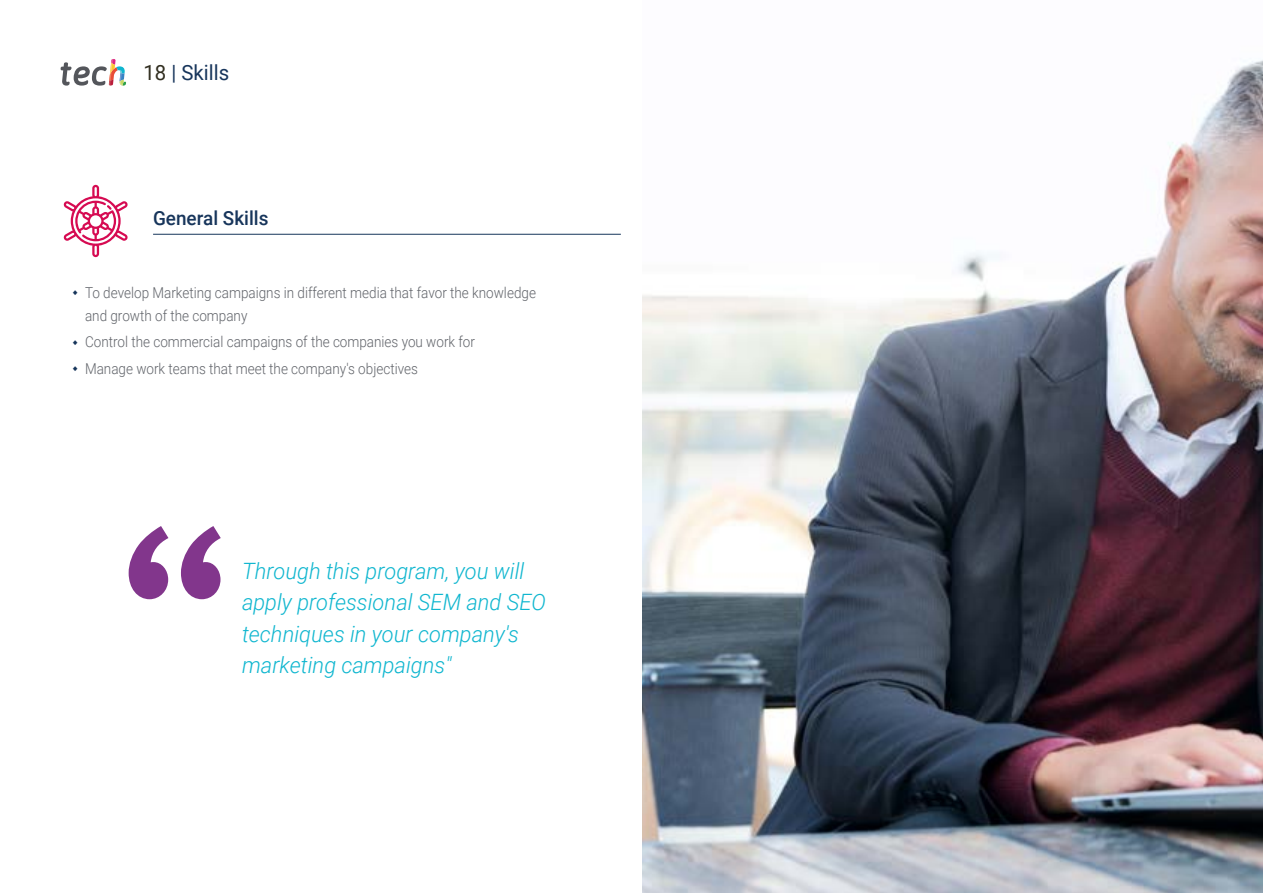
<style>
.page{position:relative;width:1263px;height:893px;background:#fff}
.page>*{position:absolute;margin:0;border:0;box-sizing:border-box;transform-origin:0 0}
.t1{font:italic 300 22.5px/31.5px "Roboto";color:#0fb6cf}
.t2{font:21px "Roboto";color:#17355b}
.t3{font:500 19.5px "Roboto";color:#17355b}
.t4{font:300 15px/22.5px "Roboto";color:#61646a;scale:.9 1}
.s1{color:#312e20}
</style>
<div class="page">
<hr style="left:153px;top:234px;width:468px;height:1px;background:#16355a">
<svg style="left:63px;top:185px;width:65px;height:72px"></svg>
<svg style="left:61px;top:59px;width:65px;height:27px"></svg>
<img style="left:642px;top:60px;width:621px;height:833px">
<svg style="left:129px;top:526px;width:92px;height:73px"></svg>
<h2 class="t2" style="left:144px;top:57px;width:87px"><span class="s1">18</span> | Skills</h2>
<h3 class="t3" style="left:153px;top:205px;width:117px">General Skills</h3>
<p class="t4" style="left:85px;top:281px;width:502px">To develop Marketing campaigns in different media that favor the knowledge and growth of the company</p>
<p class="t4" style="left:85px;top:328px;width:435px;line-height:26.7px">Control the commercial campaigns of the companies you work for<br>Manage work teams that meet the company's objectives</p>
<h1 class="t1" style="left:242px;top:554px;width:305px">Through this program, you will apply professional SEM and SEO techniques in your company's marketing campaigns"</h1>
</div>
